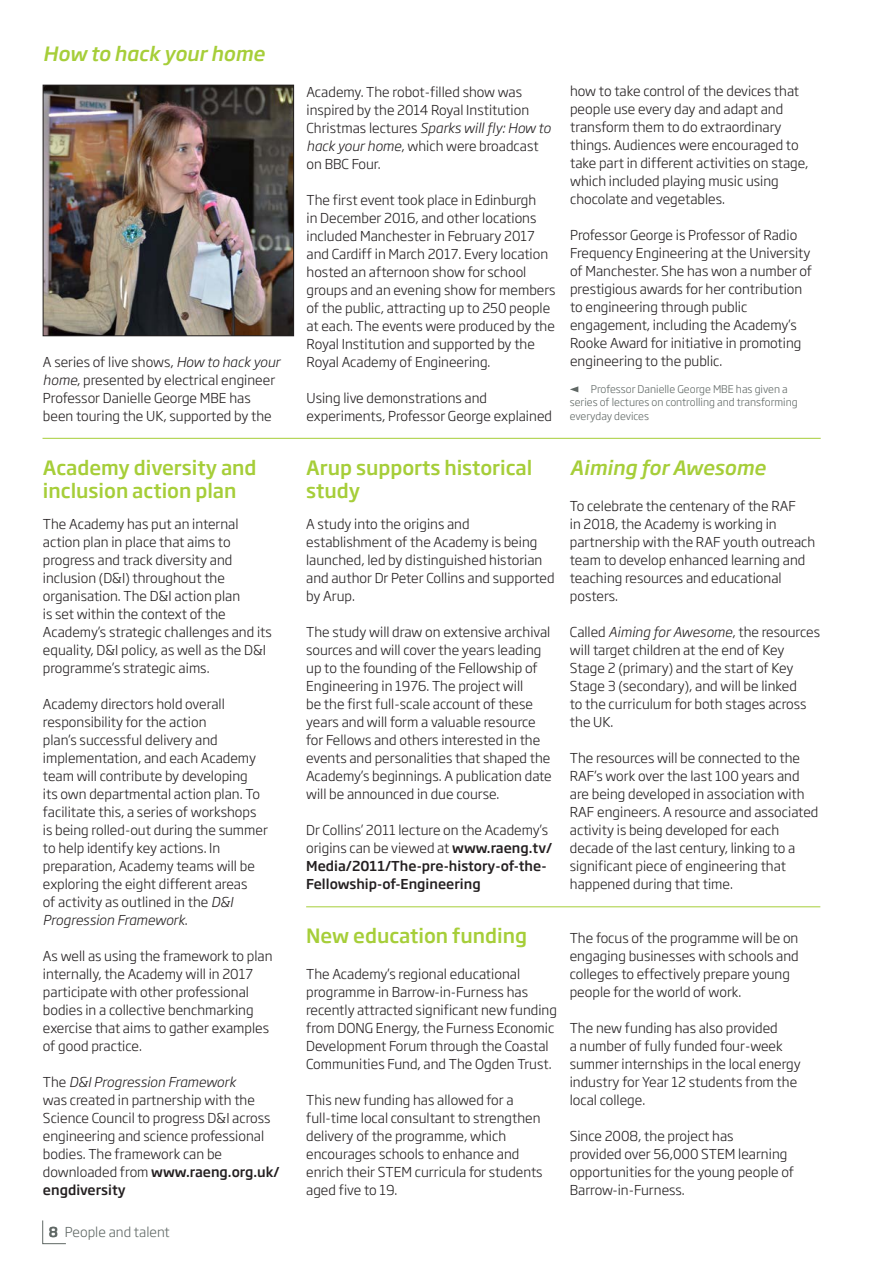
<style>
.page{position:relative;width:893px;height:1263px;background:#fff}
.page>*{position:absolute;margin:0;border:0;box-sizing:border-box;transform-origin:0 0}
.Body_Text{font:500 19.5px/23.4px "Soho Gothic Pro";color:#a6ce39}
.Body_Text-2{font:italic 500 19.5px "Soho Gothic Pro";color:#a6ce39}
.Body_Text-3{font:300 13.5px/18px "Soho Gothic Pro";color:#231f20}
.Body_Text-4{font:500 13.5px/18px "Soho Gothic Pro";color:#231f20}
.Page_number{font:300 13.5px "Soho Gothic Pro";color:#606865}
.Caption_text{font:300 10.5px/13.5px "Soho Gothic Pro";color:#606865}
.s1{font-style:italic}
.s2{font-weight:500}
.s3{font-weight:300}
</style>
<div class="page">
<svg style="left:42px;top:1220px;width:24px;height:24px"></svg>
<img style="left:45px;top:87px;width:247px;height:247px">
<div style="left:43px;top:85px;width:251px;height:251px;border:1px solid #231f20"></div>
<svg style="left:570px;top:386px;width:8px;height:6px"></svg>
<hr style="left:43px;top:438px;width:778px;height:1px;background:#a6ce39">
<hr style="left:306px;top:906px;width:514px;height:1px;background:#a6ce39">
<p class="Body_Text-2" style="left:43px;top:38px;width:223px">How to hack your home</p>
<p class="Body_Text-3" style="left:43px;top:352px;width:239px">A series of live shows, <span class="s1">How to hack your home</span>, presented by electrical engineer Professor Danielle George MBE has been touring the UK, supported by the</p>
<p class="Body_Text" style="left:43px;top:454px;width:215px">Academy diversity and inclusion action plan</p>
<p class="Body_Text-3" style="left:43px;top:514px;width:230px">The Academy has put an internal action plan in place that aims to progress and track diversity and inclusion (D&amp;I) throughout the organisation. The D&amp;I action plan<br>is set within the context of the Academy’s strategic challenges and its equality, D&amp;I policy, as well as the D&amp;I programme’s strategic aims.</p>
<p class="Body_Text-3" style="left:43px;top:694px;width:226px">Academy directors hold overall responsibility for the action<br>plan’s successful delivery and implementation, and each Academy team will contribute by developing<br>its own departmental action plan. To facilitate this, a series of workshops is being rolled‑out during the summer to help identify key actions. In preparation, Academy teams will be exploring the eight different areas<br>of activity as outlined in the <span class="s1">D&amp;I Progression Framework</span>.</p>
<p class="Body_Text-3" style="left:43px;top:946px;width:231px">As well as using the framework to plan internally, the Academy will in 2017 participate with other professional bodies in a collective benchmarking exercise that aims to gather examples of good practice.</p>
<p class="Body_Text-3" style="left:43px;top:1072px;width:238px">The <span class="s1">D&amp;I Progression Framework<br></span>was created in partnership with the<br>Science Council to progress D&amp;I across engineering and science professional bodies. The framework can be downloaded from <span class="s2">www.raeng.org.uk/ engdiversity</span></p>
<p class="Page_number" style="left:49px;top:1222px;width:122px"><span class="s2">8</span> People and talent</p>
<p class="Body_Text-3" style="left:306px;top:82px;width:246px">Academy. The robot-filled show was inspired by the 2014 Royal Institution Christmas lectures <span class="s1">Sparks will fly: How to hack your home</span>, which were broadcast on BBC Four.</p>
<p class="Body_Text-3" style="left:306px;top:190px;width:251px">The first event took place in Edinburgh<br>in December 2016, and other locations included Manchester in February 2017 and Cardiff in March 2017. Every location hosted an afternoon show for school groups and an evening show for members of the public, attracting up to 250 people at each. The events were produced by the Royal Institution and supported by the Royal Academy of Engineering.</p>
<p class="Body_Text-3" style="left:306px;top:388px;width:247px">Using live demonstrations and experiments, Professor George explained</p>
<p class="Body_Text-3" style="left:570px;top:82px;width:240px">how to take control of the devices that people use every day and adapt and transform them to do extraordinary things. Audiences were encouraged to take part in different activities on stage, which included playing music using chocolate and vegetables.</p>
<p class="Body_Text-3" style="left:570px;top:226px;width:244px">Professor George is Professor of Radio Frequency Engineering at the University of Manchester. She has won a number of prestigious awards for her contribution to engineering through public engagement, including the Academy’s Rooke Award for initiative in promoting engineering to the public.</p>
<p class="Caption_text" style="left:570px;top:381px;width:229px;text-indent:21px">Professor Danielle George MBE has given a series of lectures on controlling and transforming everyday devices</p>
<p class="Body_Text" style="left:306px;top:454px;width:228px">Arup supports historical study</p>
<p class="Body_Text-3" style="left:306px;top:514px;width:250px">A study into the origins and establishment of the Academy is being launched, led by distinguished historian and author Dr Peter Collins and supported by Arup.</p>
<p class="Body_Text-3" style="left:306px;top:622px;width:247px">The study will draw on extensive archival sources and will cover the years leading up to the founding of the Fellowship of Engineering in 1976. The project will<br>be the first full-scale account of these years and will form a valuable resource for Fellows and others interested in the events and personalities that shaped the Academy’s beginnings. A publication date will be announced in due course.</p>
<p class="Body_Text-4" style="left:306px;top:820px;width:248px"><span class="s3">Dr Collins’ 2011 lecture on the Academy’s origins can be viewed at</span> www.raeng.tv/ Media/2011/The-pre-history-of-the-Fellowship-of-Engineering</p>
<p class="Body_Text-2" style="left:570px;top:452px;width:197px">Aiming for Awesome</p>
<p class="Body_Text-3" style="left:570px;top:496px;width:247px">To celebrate the centenary of the RAF<br>in 2018, the Academy is working in partnership with the RAF youth outreach team to develop enhanced learning and teaching resources and educational posters.</p>
<p class="Body_Text-3" style="left:570px;top:622px;width:252px">Called <span class="s1">Aiming for Awesome</span>, the resources will target children at the end of Key Stage 2 (primary) and the start of Key Stage 3 (secondary), and will be linked<br>to the curriculum for both stages across the UK.</p>
<p class="Body_Text-3" style="left:570px;top:748px;width:250px">The resources will be connected to the RAF’s work over the last 100 years and are being developed in association with RAF engineers. A resource and associated activity is being developed for each decade of the last century, linking to a significant piece of engineering that happened during that time.</p>
<p class="Body_Text" style="left:306px;top:922px;width:223px">New education funding</p>
<p class="Body_Text-3" style="left:306px;top:964px;width:252px">The Academy’s regional educational programme in Barrow-in-Furness has recently attracted significant new funding from DONG Energy, the Furness Economic Development Forum through the Coastal Communities Fund, and The Ogden Trust.</p>
<p class="Body_Text-3" style="left:306px;top:1090px;width:238px">This new funding has allowed for a full-time local consultant to strengthen delivery of the programme, which encourages schools to enhance and enrich their STEM curricula for students aged five to 19.</p>
<p class="Body_Text-3" style="left:570px;top:928px;width:231px">The focus of the programme will be on engaging businesses with schools and colleges to effectively prepare young people for the world of work.</p>
<p class="Body_Text-3" style="left:570px;top:1018px;width:233px">The new funding has also provided<br>a number of fully funded four‑week summer internships in the local energy industry for Year 12 students from the local college.</p>
<p class="Body_Text-3" style="left:570px;top:1126px;width:226px">Since 2008, the project has<br>provided over 56,000 STEM learning opportunities for the young people of<br>Barrow-in-Furness.</p>
</div>
